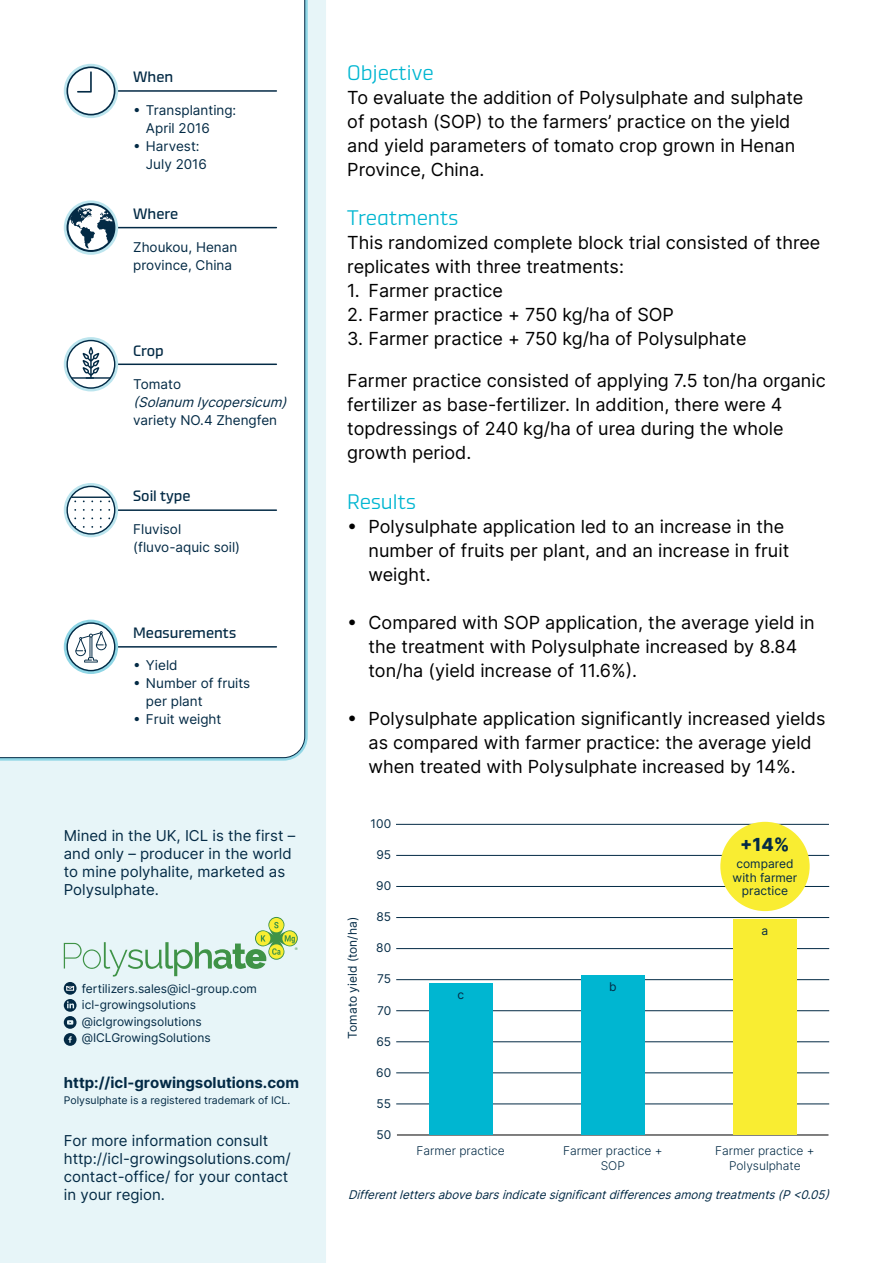
<style>
.page{position:relative;width:893px;height:1263px;background:#fff}
.page>*{position:absolute;margin:0;border:0;box-sizing:border-box;transform-origin:0 0}
.t1{font:300 21px "Demo";color:#00b6d1}
.t2{font:18px/24px "Inter";color:#000}
.t3{font:800 18px "Inter";color:#032a45}
.t4{font:15px/18px "Inter";color:#032a45}
.t5{font:15px "Demo";color:#032a45}
.t6{font:700 15px "Inter";color:#032a45}
.t7{font:13.5px/18px "Inter";color:#032a45}
.t8{font:italic 13.5px "Inter";color:#032a45}
.t9{font:12px/16.5px "Inter";color:#032a45}
.t10{font:italic 12px "Inter";color:#032a45}
.t11{font:300 12px/14.4px "Inter";color:#032a45;text-align:center}
.t12{font:10.5px "Inter";color:#032a45}
.t13{font:600 3.75px "Raleway";color:#3f9347}
</style>
<div class="page">
<div style="left:0;top:0;width:326px;height:1263px;background:#e7f5f8"></div>
<svg style="left:0;top:0;width:311px;height:764px;background:#bbe0e9"></svg>
<svg style="left:0;top:0;width:305px;height:758px"></svg>
<hr style="left:114px;top:646px;width:162px;height:2px;background:#032a45">
<svg style="left:64px;top:620px;width:54px;height:54px"></svg>
<div style="left:67px;top:624px;width:47px;height:46px;background:#fff;border-radius:50%"></div>
<svg style="left:75px;top:631px;width:32px;height:31px"></svg>
<div style="left:66px;top:622px;width:49px;height:49px;border:1px solid #032a45;border-radius:50%"></div>
<hr style="left:114px;top:509px;width:162px;height:2px;background:#032a45">
<svg style="left:64px;top:483px;width:54px;height:54px"></svg>
<div style="left:67px;top:487px;width:47px;height:46px;background:#fff;border-radius:50%"></div>
<hr style="left:71px;top:496px;width:39px;height:2px;background:#032a45">
<div style="left:66px;top:486px;width:49px;height:49px;border:1px solid #032a45;border-radius:50%"></div>
<hr style="left:114px;top:363px;width:162px;height:2px;background:#032a45">
<svg style="left:64px;top:337px;width:54px;height:54px"></svg>
<div style="left:67px;top:341px;width:47px;height:46px;background:#fff;border-radius:50%"></div>
<div style="left:66px;top:340px;width:49px;height:49px;border:1px solid #032a45;border-radius:50%"></div>
<svg style="left:83px;top:347px;width:16px;height:30px"></svg>
<hr style="left:71px;top:377px;width:39px;height:2px;background:#032a45">
<hr style="left:114px;top:227px;width:162px;height:1px;background:#032a45">
<svg style="left:64px;top:200px;width:54px;height:55px"></svg>
<svg style="left:67px;top:203px;width:48px;height:49px"></svg>
<hr style="left:114px;top:90px;width:162px;height:2px;background:#032a45">
<svg style="left:64px;top:64px;width:54px;height:54px"></svg>
<svg style="left:66px;top:66px;width:49px;height:49px"></svg>
<svg style="left:268px;top:917px;width:16px;height:23px"></svg>
<svg style="left:270px;top:919px;width:13px;height:12px"></svg>
<div style="left:269px;top:918px;width:15px;height:14px;border:2px solid #f9ed32;border-radius:50%"></div>
<svg style="left:255px;top:930px;width:23px;height:16px"></svg>
<div style="left:257px;top:932px;width:12px;height:12px;background:#f9ed32;border-radius:50%"></div>
<div style="left:256px;top:931px;width:14px;height:14px;border:2px solid #f9ed32;border-radius:50%"></div>
<svg style="left:268px;top:936px;width:16px;height:24px"></svg>
<div style="left:270px;top:945px;width:12px;height:13px;background:#f9ed32;border-radius:50%"></div>
<div style="left:269px;top:944px;width:15px;height:15px;border:2px solid #f9ed32;border-radius:50%"></div>
<svg style="left:275px;top:930px;width:23px;height:16px"></svg>
<div style="left:283px;top:932px;width:13px;height:12px;background:#f9ed32;border-radius:50%"></div>
<div style="left:282px;top:931px;width:15px;height:14px;border:2px solid #f9ed32;border-radius:50%"></div>
<svg style="left:274px;top:922px;width:4px;height:6px"></svg>
<svg style="left:64px;top:935px;width:202px;height:41px;background:#c3e0d0"></svg>
<svg style="left:272px;top:935px;width:23px;height:20px"></svg>
<svg style="left:64px;top:982px;width:13px;height:13px"></svg>
<svg style="left:66px;top:986px;width:8px;height:4px"></svg>
<svg style="left:64px;top:999px;width:13px;height:47px"></svg>
<hr style="left:396px;top:917px;width:433px;height:1px;background:#032a45">
<hr style="left:396px;top:1041px;width:433px;height:1px;background:#032a45">
<hr style="left:396px;top:1072px;width:433px;height:1px;background:#032a45">
<hr style="left:396px;top:1104px;width:433px;height:1px;background:#032a45">
<hr style="left:396px;top:886px;width:433px;height:1px;background:#032a45">
<hr style="left:396px;top:855px;width:433px;height:1px;background:#032a45">
<hr style="left:396px;top:824px;width:433px;height:1px;background:#032a45">
<hr style="left:397px;top:1134px;width:431px;height:1px;background:#000">
<hr style="left:396px;top:948px;width:433px;height:1px;background:#032a45">
<hr style="left:396px;top:979px;width:433px;height:1px;background:#032a45">
<hr style="left:396px;top:1010px;width:433px;height:1px;background:#032a45">
<div style="left:429px;top:983px;width:64px;height:151px;background:#00b6d1"></div>
<div style="left:733px;top:919px;width:64px;height:215px;background:#f9ed32"></div>
<div style="left:581px;top:975px;width:64px;height:159px;background:#00b6d1"></div>
<div style="left:720px;top:822px;width:90px;height:89px;background:#f9ed32;border-radius:50%"></div>
<p class="t5" style="left:133px;top:68px;width:42px">When</p>
<p class="t7" style="left:146px;top:101px;width:92px;text-indent:-13px">• Transplanting:<br>April 2016</p>
<p class="t7" style="left:146px;top:137px;width:62px;text-indent:-13px">• Harvest:<br>July 2016</p>
<p class="t5" style="left:133px;top:204px;width:47px">Where</p>
<p class="t7" style="left:133px;top:237px;width:106px">Zhoukou, Henan province, China</p>
<p class="t5" style="left:133px;top:342px;width:32px">Crop</p>
<p class="t7" style="left:133px;top:374px;width:49px">Tomato</p>
<p class="t8" style="left:133px;top:392px;width:11px">(</p>
<p class="t7" style="left:133px;top:410px;width:145px">variety NO.4 Zhengfen</p>
<p class="t8" style="left:281px;top:392px;width:11px">(</p>
<p class="t8" style="left:138px;top:392px;width:150px">Solanum lycopersicum</p>
<p class="t5" style="left:133px;top:486px;width:59px">Soil type</p>
<p class="t7" style="left:133px;top:520px;width:108px">Fluvisol (fluvo-aquic soil(</p>
<p class="t5" style="left:133px;top:624px;width:104px">Measurements</p>
<p class="t7" style="left:133px;top:656px;width:46px">• Yield</p>
<p class="t7" style="left:146px;top:674px;width:106px;text-indent:-13px">• Number of fruits per plant</p>
<p class="t7" style="left:133px;top:710px;width:90px">• Fruit weight</p>
<p class="t4" style="left:64px;top:826px;width:233px">Mined in the UK, ICL is the first – and only – producer in the world to mine polyhalite, marketed as<br>Polysulphate.</p>
<p class="t9" style="left:82px;top:980px;width:177px">fertilizers.sales@icl-group.com icl-growingsolutions @iclgrowingsolutions @ICLGrowingSolutions</p>
<p class="t13" style="left:295px;top:946px;width:5px">R</p>
<p class="t6" style="left:64px;top:1071px;width:237px">http://icl-growingsolutions.com</p>
<p class="t12" style="left:64px;top:1092px;width:228px">Polysulphate is a registered trademark of ICL.</p>
<p class="t4" style="left:64px;top:1131px;width:228px">For more information consult http://icl-growingsolutions.com/ contact-office/ for your contact in your region.</p>
<p class="t1" style="left:347px;top:59px;width:88px">Objective</p>
<p class="t2" style="left:347px;top:85px;width:457px">To evaluate the addition of Polysulphate and sulphate of potash (SOP) to the farmers’ practice on the yield and yield parameters of tomato crop grown in Henan Province, China.</p>
<p class="t1" style="left:347px;top:205px;width:112px">Treatments</p>
<p class="t2" style="left:347px;top:230px;width:475px">This randomized complete block trial consisted of three</p>
<p class="t2" style="left:347px;top:254px;width:278px">replicates with three treatments:</p>
<p class="t2" style="left:369px;top:278px;width:136px">Farmer practice</p>
<p class="t2" style="left:347px;top:278px;width:14px">1.</p>
<p class="t2" style="left:347px;top:302px;width:328px">2. Farmer practice + 750 kg/ha of SOP</p>
<p class="t2" style="left:347px;top:326px;width:401px">3. Farmer practice + 750 kg/ha of Polysulphate</p>
<p class="t2" style="left:347px;top:368px;width:480px">Farmer practice consisted of applying 7.5 ton/ha organic fertilizer as base-fertilizer. In addition, there were 4 topdressings of 240 kg/ha of urea during the whole growth period.</p>
<p class="t1" style="left:347px;top:488px;width:70px">Results</p>
<p class="t2" style="left:369px;top:514px;width:417px">Polysulphate application led to an increase in the</p>
<p class="t2" style="left:347px;top:514px;width:12px">•</p>
<p class="t2" style="left:347px;top:610px;width:12px">•</p>
<p class="t2" style="left:347px;top:706px;width:12px">•</p>
<p class="t2" style="left:369px;top:538px;width:422px">number of fruits per plant, and an increase in fruit weight.</p>
<p class="t2" style="left:369px;top:610px;width:448px">Compared with SOP application, the average yield in</p>
<p class="t2" style="left:369px;top:634px;width:430px">the treatment with Polysulphate increased by 8.84 ton/ha (yield increase of 11.6% .(</p>
<p class="t2" style="left:369px;top:706px;width:458px">Polysulphate application significantly increased yields</p>
<p class="t2" style="left:369px;top:730px;width:445px">as compared with farmer practice: the average yield when treated with Polysulphate increased by 14%.</p>
<p class="t9" style="left:344px;top:1038px;width:123px;rotate:-90deg">Tomato yield (ton/ha(</p>
<p class="t9" style="left:371px;top:815px;width:22px">100</p>
<p class="t9" style="left:376px;top:846px;width:16px">95</p>
<p class="t9" style="left:376px;top:877px;width:16px">90</p>
<p class="t9" style="left:376px;top:908px;width:16px">85</p>
<p class="t9" style="left:376px;top:939px;width:16px">80</p>
<p class="t9" style="left:377px;top:970px;width:16px">75</p>
<p class="t9" style="left:377px;top:1002px;width:16px">70</p>
<p class="t9" style="left:376px;top:1033px;width:16px">65</p>
<p class="t9" style="left:376px;top:1064px;width:16px">60</p>
<p class="t9" style="left:377px;top:1095px;width:16px">55</p>
<p class="t9" style="left:376px;top:1126px;width:16px">50</p>
<p class="t9" style="left:457px;top:986px;width:8px">c</p>
<p class="t11" style="left:416px;top:1143px;width:90px">Farmer practice</p>
<p class="t9" style="left:609px;top:978px;width:9px">b</p>
<p class="t3" style="left:740px;top:831px;width:51px">+14%</p>
<p class="t9" style="left:733px;top:857px;width:66px;line-height:13.5px;text-align:center">compared with farmer practice</p>
<p class="t9" style="left:762px;top:922px;width:8px">a</p>
<p class="t11" style="left:563px;top:1143px;width:101px">Farmer practice +<br>SOP</p>
<p class="t11" style="left:715px;top:1143px;width:101px">Farmer practice +</p>
<p class="t11" style="left:729px;top:1158px;width:73px">Polysulphate</p>
<p class="t10" style="left:825px;top:1186px;width:10px">(</p>
<p class="t10" style="left:348px;top:1186px;width:458px">Different letters above bars indicate significant differences among treatments P( &gt;</p>
<p class="t10" style="left:800px;top:1186px;width:30px">0.05</p>
</div>
